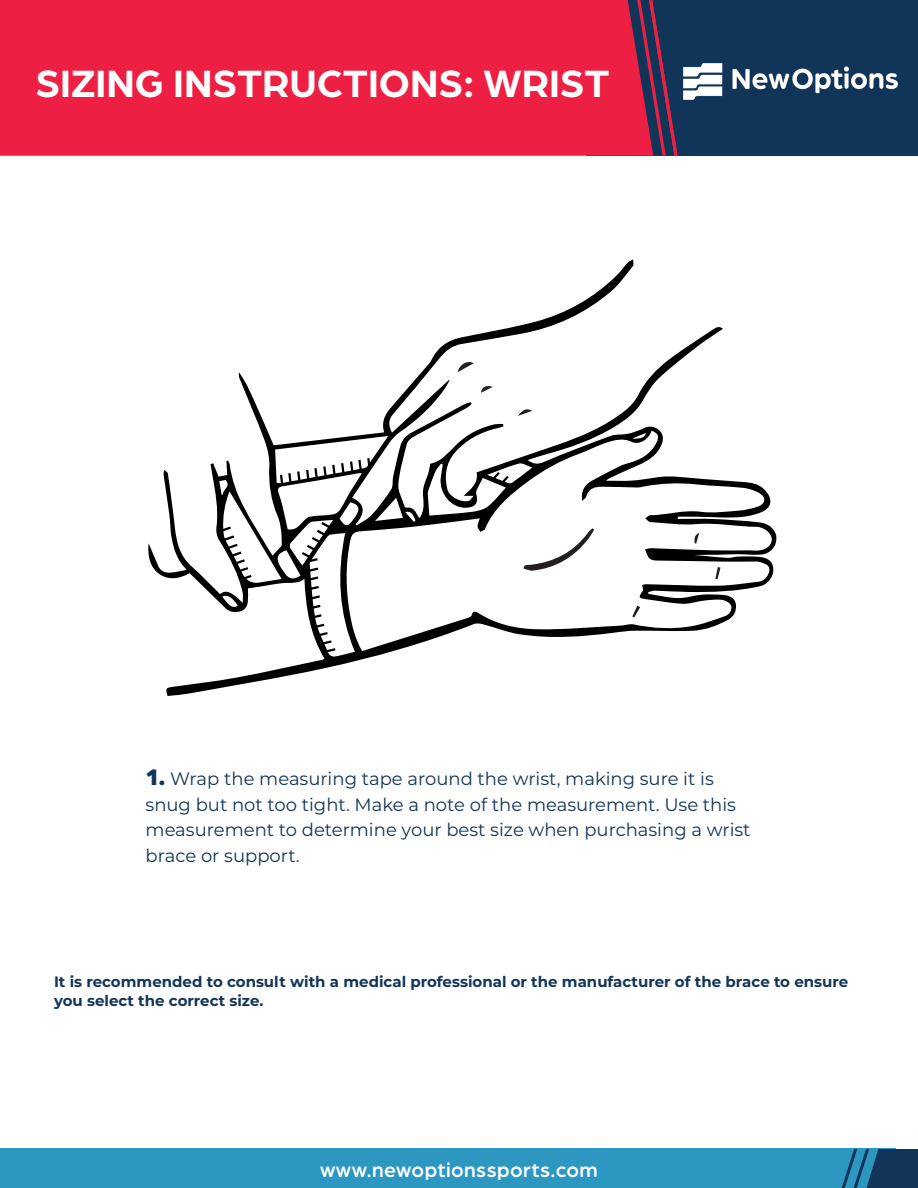
<style>
.page{position:relative;width:918px;height:1188px;background:#fff}
.page>*{position:absolute;margin:0;border:0;box-sizing:border-box;transform-origin:0 0}
.t1{font:700 40.5px "Arboria";color:#fff}
.t2{font:500 21px "Arboria";letter-spacing:.02em;color:#fff}
.t3{font:18px/25.5px "Montserrat";color:#133559}
.t4{font:700 15px/19.5px "Montserrat";color:#133559}
.s1{font-family:"Arboria";font-weight:900;font-size:24px}
</style>
<div class="page">
<div style="left:586px;top:0;width:332px;height:156px;background:#113559"></div>
<div style="left:0;top:0;width:637px;height:156px;background:#ed2043"></div>
<svg style="left:637px;top:0;width:41px;height:156px"></svg>
<img style="left:683px;top:64px;width:214px;height:36px">
<div style="left:0;top:1149px;width:895px;height:39px;background:#2c98c2"></div>
<svg style="left:842px;top:1149px;width:76px;height:39px"></svg>
<svg style="left:148px;top:259px;width:629px;height:437px"></svg>
<svg style="left:458px;top:360px;width:16px;height:12px"></svg>
<svg style="left:481px;top:385px;width:12px;height:8px"></svg>
<svg style="left:518px;top:408px;width:14px;height:8px"></svg>
<svg style="left:524px;top:528px;width:70px;height:43px"></svg>
<svg style="left:632px;top:606px;width:8px;height:11px"></svg>
<svg style="left:715px;top:567px;width:5px;height:12px"></svg>
<svg style="left:694px;top:533px;width:5px;height:11px"></svg>
<p class="t1" style="left:35px;top:56px;width:576px">SIZING INSTRUCTIONS: WRIST</p>
<p class="t3" style="left:146px;top:766px;width:607px"><span class="s1">1.</span> Wrap the measuring tape around the wrist, making sure it is snug but not too tight. Make a note of the measurement. Use this measurement to determine your best size when purchasing a wrist brace or support.</p>
<p class="t4" style="left:54px;top:971px;width:796px">It is recommended to consult with a medical professional or the manufacturer of the brace to ensure you select the correct size.</p>
<p class="t2" style="left:320px;top:1156px;width:279px">www.newoptionssports.com</p>
</div>
